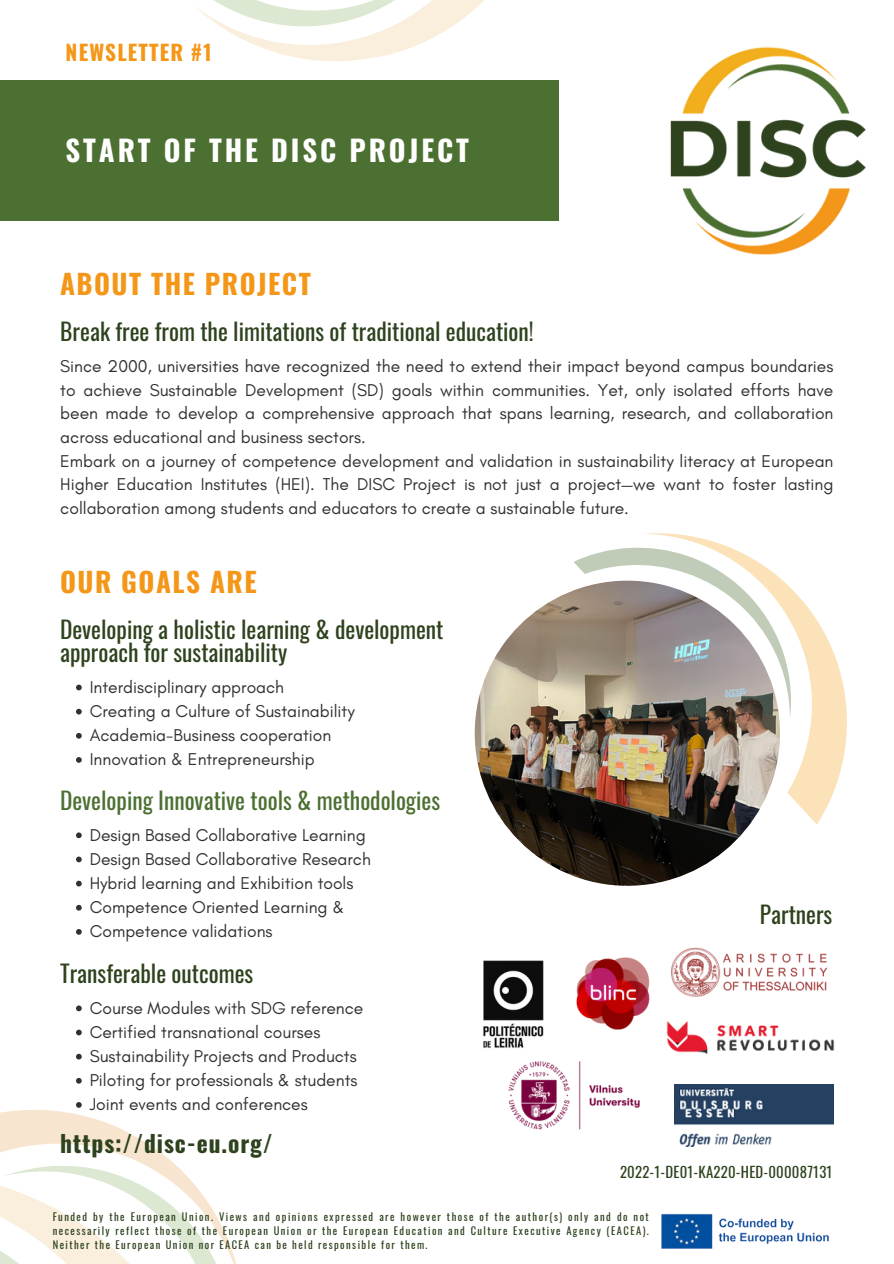
<style>
.page{position:relative;width:894px;height:1264px;background:#fff}
.page>*{position:absolute;margin:0;border:0;box-sizing:border-box;transform-origin:0 0}
.t1{font:700 28.8px "Oswald";letter-spacing:.1em;color:#fff}
.t2{font:700 27.3px "Oswald";letter-spacing:.055em;color:#f49719}
.t3{font:23.4px/23px "Oswald";color:#2e421e}
.t4{font:23.4px "Oswald";color:#4c7031}
.t5{font:700 23.4px "Oswald";letter-spacing:.04em;color:#2e421e}
.t6{font:700 21.3px "Oswald";letter-spacing:.055em;color:#f49719}
.t7{font:17.4px/23.7px "Glacial Indifference";color:#313131;text-align:justify}
.t8{font:14.7px "Oswald";letter-spacing:.015em;color:#2e421e}
.t9{font:10.5px/14px "Oswald";letter-spacing:.14em;color:#2e421e;text-align:justify}
</style>
<div class="page">
<div style="left:0;top:80px;width:558px;height:140px;background:#4c7031"></div>
<img style="left:670px;top:47px;width:196px;height:208px">
<svg style="left:76px;top:684px;width:6px;height:6px"></svg>
<svg style="left:76px;top:708px;width:6px;height:6px"></svg>
<svg style="left:76px;top:733px;width:6px;height:5px"></svg>
<svg style="left:76px;top:757px;width:6px;height:5px"></svg>
<svg style="left:0;top:1035px;width:109px;height:89px"></svg>
<svg style="left:0;top:1124px;width:236px;height:139px"></svg>
<svg style="left:829px;top:642px;width:18px;height:160px;fill:#fce2b8"></svg>
<svg style="left:574px;top:533px;width:255px;height:296px"></svg>
<img style="left:474px;top:580px;width:305px;height:305px;border-radius:50%">
<svg style="left:196px;top:0;width:363px;height:84px"></svg>
<img style="left:576px;top:957px;width:74px;height:73px">
<img style="left:508px;top:1061px;width:132px;height:69px">
<img style="left:484px;top:960px;width:59px;height:88px">
<img style="left:671px;top:947px;width:157px;height:50px">
<img style="left:674px;top:1084px;width:159px;height:62px">
<img style="left:666px;top:1021px;width:168px;height:33px">
<img style="left:661px;top:1214px;width:168px;height:35px">
<svg style="left:76px;top:832px;width:6px;height:6px"></svg>
<svg style="left:76px;top:856px;width:6px;height:6px"></svg>
<svg style="left:76px;top:880px;width:6px;height:6px"></svg>
<svg style="left:76px;top:904px;width:6px;height:6px"></svg>
<svg style="left:76px;top:929px;width:6px;height:5px"></svg>
<svg style="left:76px;top:1005px;width:6px;height:6px"></svg>
<svg style="left:76px;top:1029px;width:6px;height:6px"></svg>
<svg style="left:76px;top:1053px;width:6px;height:6px"></svg>
<svg style="left:76px;top:1077px;width:6px;height:6px"></svg>
<svg style="left:76px;top:1102px;width:6px;height:5px"></svg>
<p class="t6" style="left:66px;top:36px;width:147px">NEWSLETTER #1</p>
<p class="t1" style="left:66px;top:128px;width:405px">START OF THE DISC PROJECT</p>
<p class="t2" style="left:60px;top:262px;width:252px">ABOUT THE PROJECT</p>
<p class="t3" style="left:60px;top:319px;width:475px">Break free from the limitations of traditional education!</p>
<p class="t7" style="left:60px;top:354px;width:774px">Since 2000, universities have recognized the need to extend their impact beyond campus boundaries to achieve Sustainable Development (SD) goals within communities. Yet, only isolated efforts have been made to develop a comprehensive approach that spans learning, research, and collaboration across educational and business sectors.</p>
<p class="t7" style="left:60px;top:448px;width:774px">Embark on a journey of competence development and validation in sustainability literacy at European Higher Education Institutes (HEI). The DISC Project is not just a project—we want to foster lasting collaboration among students and educators to create a sustainable future.</p>
<p class="t2" style="left:60px;top:560px;width:198px">OUR GOALS ARE</p>
<p class="t3" style="left:60px;top:616px;width:385px">Developing a holistic learning &amp; development approach for sustainability</p>
<p class="t7" style="left:90px;top:675px;width:196px">Interdisciplinary approach</p>
<p class="t7" style="left:90px;top:699px;width:266px">Creating a Culture of Sustainability</p>
<p class="t7" style="left:90px;top:723px;width:243px">Academia-Business cooperation</p>
<p class="t7" style="left:90px;top:747px;width:226px">Innovation &amp; Entrepreneurship</p>
<p class="t4" style="left:60px;top:781px;width:381px">Developing Innovative tools &amp; methodologies</p>
<p class="t7" style="left:90px;top:822px;width:277px">Design Based Collaborative Learning</p>
<p class="t7" style="left:90px;top:846px;width:282px">Design Based Collaborative Research</p>
<p class="t7" style="left:90px;top:871px;width:265px">Hybrid learning and Exhibition tools</p>
<p class="t7" style="left:90px;top:895px;width:256px">Competence Oriented Learning &amp;</p>
<p class="t7" style="left:90px;top:919px;width:184px">Competence validations</p>
<p class="t3" style="left:60px;top:960px;width:195px">Transferable outcomes</p>
<p class="t7" style="left:90px;top:995px;width:275px">Course Modules with SDG reference</p>
<p class="t7" style="left:90px;top:1019px;width:232px">Certified transnational courses</p>
<p class="t7" style="left:90px;top:1044px;width:268px">Sustainability Projects and Products</p>
<p class="t7" style="left:90px;top:1068px;width:269px">Piloting for professionals &amp; students</p>
<p class="t7" style="left:90px;top:1092px;width:219px">Joint events and conferences</p>
<p class="t5" style="left:60px;top:1125px;width:214px">https://disc-eu.org/</p>
<p class="t3" style="left:759px;top:902px;width:74px">Partners</p>
<p class="t8" style="left:619px;top:1160px;width:214px">2022-1-DE01-KA220-HED-000087131</p>
<p class="t9" style="left:53px;top:1208px;width:597px">Funded by the European Union. Views and opinions expressed are however those of the author(s) only and do not necessarily reflect those of the European Union or the European Education and Culture Executive Agency (EACEA).<br>Neither the European Union nor EACEA can be held responsible for them.</p>
</div>
